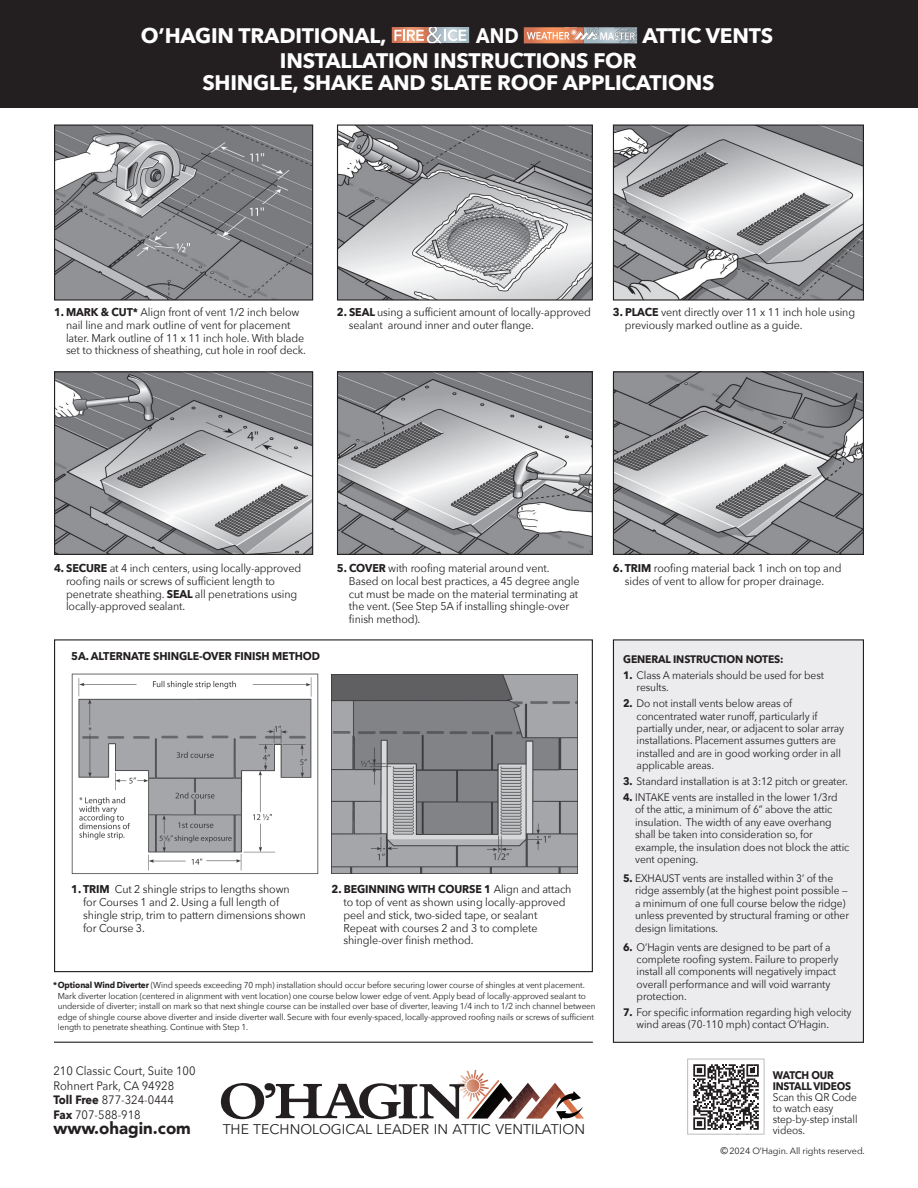
<style>
.page{position:relative;width:918px;height:1188px;background:#fff}
.page>*{position:absolute;margin:0;border:0;box-sizing:border-box;transform-origin:0 0}
.t1{font:700 21px/22.5px "Avenir Next";letter-spacing:-.01em;color:#fff;text-align:center}
.t2{font:700 21px "Avenir Next";letter-spacing:-.01em;color:#fff;scale:.88 1}
.t3{font:900 16.8px "Avenir";color:#231f20}
.t4{font:13.95px "Avenir Next";color:#231f20}
.t5{font:12.15px/14.7px "Avenir Next";color:#231f20;scale:.92 1}
.t6{font:11.25px/12.8px "Avenir Next";letter-spacing:-.01em;color:#231f20;scale:.95 1}
.t7{font:700 11.25px "Avenir Next";letter-spacing:-.01em;color:#231f20;scale:.95 1}
.t8{font:10.95px/10.9px "Avenir Next";letter-spacing:-.01em;color:#231f20;scale:.92 1}
.t9{font:700 10.95px/10.9px "Avenir Next";letter-spacing:-.02em;color:#231f20;scale:.92 1}
.t10{font:10.8px/12.5px "Avenir Next";letter-spacing:-.01em;color:#231f20;scale:.94 1}
.t11{font:700 10.8px "Avenir Next";letter-spacing:-.01em;color:#231f20;scale:.95 1}
.t12{font:9px "Avenir Next";letter-spacing:-.01em;color:#231f20}
.t13{font:8.7px/10.5px "Avenir Next";letter-spacing:-.01em;color:#231f20;scale:.95 1}
.s1{font-weight:700}
.s2{font-size:9.6px}
</style>
<div class="page">
<div style="left:613px;top:640px;width:250px;height:402px;background:#ececee"></div>
<div style="left:613px;top:639px;width:251px;height:404px;border:1px solid #231f20"></div>
<img style="left:56px;top:127px;width:255px;height:172px">
<div style="left:54px;top:125px;width:259px;height:176px;border:1px solid #231f20"></div>
<img style="left:339px;top:127px;width:252px;height:172px">
<div style="left:337px;top:125px;width:256px;height:176px;border:1px solid #231f20"></div>
<img style="left:615px;top:127px;width:247px;height:172px">
<div style="left:613px;top:125px;width:251px;height:176px;border:1px solid #231f20"></div>
<img style="left:56px;top:373px;width:255px;height:180px">
<div style="left:54px;top:371px;width:259px;height:184px;border:1px solid #231f20"></div>
<img style="left:339px;top:373px;width:252px;height:180px">
<div style="left:337px;top:371px;width:256px;height:184px;border:1px solid #231f20"></div>
<img style="left:615px;top:373px;width:247px;height:180px">
<div style="left:613px;top:371px;width:251px;height:184px;border:1px solid #231f20"></div>
<img style="left:71px;top:673px;width:248px;height:201px">
<img style="left:332px;top:674px;width:245px;height:200px">
<hr style="left:54px;top:1042px;width:539px;height:1px;background:#231f20">
<div style="left:0;top:0;width:918px;height:108px;background:#231f20"></div>
<img style="left:499px;top:1083px;width:85px;height:36px">
<svg style="left:556px;top:1091px;width:27px;height:29px"></svg>
<svg style="left:220px;top:1070px;width:279px;height:49px"></svg>
<svg style="left:392px;top:27px;width:77px;height:16px"></svg>
<div style="left:524px;top:27px;width:60px;height:16px;background:#d17355"></div>
<svg style="left:527px;top:27px;width:111px;height:17px"></svg>
<svg style="left:693px;top:1064px;width:66px;height:66px"></svg>
<div style="left:687px;top:1059px;width:78px;height:76px;border:1px solid #bcbdc0"></div>
<h1 class="t1" style="left:141px;top:24px;width:247px">O’HAGIN TRADITIONAL,</h1>
<h1 class="t1" style="left:642px;top:24px;width:132px">ATTIC VENTS</h1>
<h1 class="t2" style="left:476px;top:17px;width:50px">AND</h1>
<h1 class="t1" style="left:202px;top:49px;width:514px">INSTALLATION INSTRUCTIONS FOR<br>SHINGLE, SHAKE AND SLATE ROOF APPLICATIONS</h1>
<p class="t6" style="left:66px;top:305px;width:254px;text-indent:-12px"><span class="s1">1. MARK &amp; CUT*</span> Align front of vent 1/2 inch below nail line and mark outline of vent for placement later. Mark outline of 11 x 11 inch hole. With blade set to thickness of sheathing, cut hole in roof deck.</p>
<p class="t6" style="left:349px;top:305px;width:256px;text-indent:-12px"><span class="s1">2. SEAL</span> using a sufficient amount of locally-approved sealant around inner and outer flange.</p>
<p class="t6" style="left:625px;top:305px;width:244px;text-indent:-12px"><span class="s1">3. PLACE</span> vent directly over 11 x 11 inch hole using previously marked outline as a guide.</p>
<p class="t6" style="left:66px;top:561px;width:249px;text-indent:-12px"><span class="s1">4. SECURE</span> at 4 inch centers, using locally-approved roofing nails or screws of sufficient length to penetrate sheathing. <span class="s1">SEAL</span> all penetrations using locally-approved sealant.</p>
<p class="t7" style="left:71px;top:647px;width:263px">5A. ALTERNATE SHINGLE-OVER FINISH METHOD</p>
<p class="t6" style="left:349px;top:561px;width:244px;text-indent:-12px"><span class="s1">5. COVER</span> with roofing material around vent.<br>Based on local best practices, a 45 degree angle cut must be made on the material terminating at the vent. (See Step 5A if installing shingle-over finish method).</p>
<p class="t6" style="left:83px;top:883px;width:236px;text-indent:-12px"><span class="s1">1. TRIM</span> Cut 2 shingle strips to lengths shown for Courses 1 and 2. Using a full length of shingle strip, trim to pattern dimensions shown for Course 3.</p>
<p class="t6" style="left:344px;top:883px;width:241px;text-indent:-12px"><span class="s1">2. BEGINNING WITH COURSE 1</span> Align and attach to top of vent as shown using locally-approved peel and stick, two-sided tape, or sealant Repeat with courses 2 and 3 to complete shingle-over finish method.</p>
<p class="t13" style="left:58px;top:980px;width:568px;text-indent:-4px"><span class="s1">*Optional Wind Diverter</span> (Wind speeds exceeding 70 mph) installation should occur before securing lower course of shingles at vent placement.<br>Mark diverter location (centered in alignment with vent location) one course below lower edge of vent. Apply bead of locally-approved sealant to underside of diverter; install on mark so that next shingle course can be installed over base of diverter, leaving 1/4 inch to 1/2 inch channel between edge of shingle course above diverter and inside diverter wall. Secure with four evenly-spaced, locally-approved roofing nails or screws of sufficient length to penetrate sheathing. Continue with Step 1.</p>
<p class="t5" style="left:53px;top:1063px;width:156px">210 Classic Court, Suite 100<br>Rohnert Park, CA 94928<br><span class="s1">Toll Free</span> 877-324-0444<br><span class="s1">Fax</span> 707-588-918</p>
<h2 class="t3" style="left:53px;top:1114px;width:139px">www.ohagin.com</h2>
<p class="t4" style="left:223px;top:1117px;width:364px">THE TECHNOLOGICAL LEADER IN ATTIC VENTILATION</p>
<p class="t6" style="left:613px;top:561px;width:242px;text-align:center"><span class="s1">6. TRIM</span> roofing material back 1 inch on top and sides of vent to allow for proper drainage.</p>
<p class="t11" style="left:623px;top:650px;width:170px">GENERAL INSTRUCTION NOTES:</p>
<p class="t10" style="left:637px;top:669px;width:201px;text-indent:-14px"><span class="s1">1.</span> Class A materials should be used for best results.</p>
<p class="t10" style="left:637px;top:697px;width:222px;text-indent:-14px"><span class="s1">2.</span> Do not install vents below areas of concentrated water runoff, particularly if partially under, near, or adjacent to solar array installations. Placement assumes gutters are installed and are in good working order in all applicable areas.</p>
<p class="t10" style="left:623px;top:775px;width:241px"><span class="s1">3.</span> Standard installation is at 3:12 pitch or greater.</p>
<p class="t10" style="left:635px;top:791px;width:229px;text-indent:-12px"><span class="s1">4.</span> INTAKE vents are installed in the lower 1/3rd of the attic, a minimum of 6” above the attic insulation. The width of any eave overhang shall be taken into consideration so, for example, the insulation does not block the attic vent opening.</p>
<p class="t10" style="left:635px;top:872px;width:229px;text-indent:-12px"><span class="s1">5.</span> EXHAUST vents are installed within 3’ of the ridge assembly (at the highest point possible — a minimum of one full course below the ridge) unless prevented by structural framing or other design limitations.</p>
<p class="t10" style="left:637px;top:940px;width:216px;text-indent:-14px"><span class="s1">6.</span> O’Hagin vents are designed to be part of a complete roofing system. Failure to properly install all components will negatively impact overall performance and will void warranty protection.</p>
<p class="t10" style="left:637px;top:1006px;width:230px;text-indent:-14px"><span class="s1">7.</span> For specific information regarding high velocity wind areas (70-110 mph) contact O’Hagin.</p>
<p class="t9" style="left:773px;top:1069px;width:87px">WATCH OUR<br>INSTALL VIDEOS</p>
<p class="t8" style="left:773px;top:1091px;width:94px">Scan this QR Code to watch easy step-by-step install videos.</p>
<p class="t12" style="left:721px;top:1143px;width:146px"><span class="s2">©</span>2024 O’Hagin. All rights reserved.</p>
</div>
